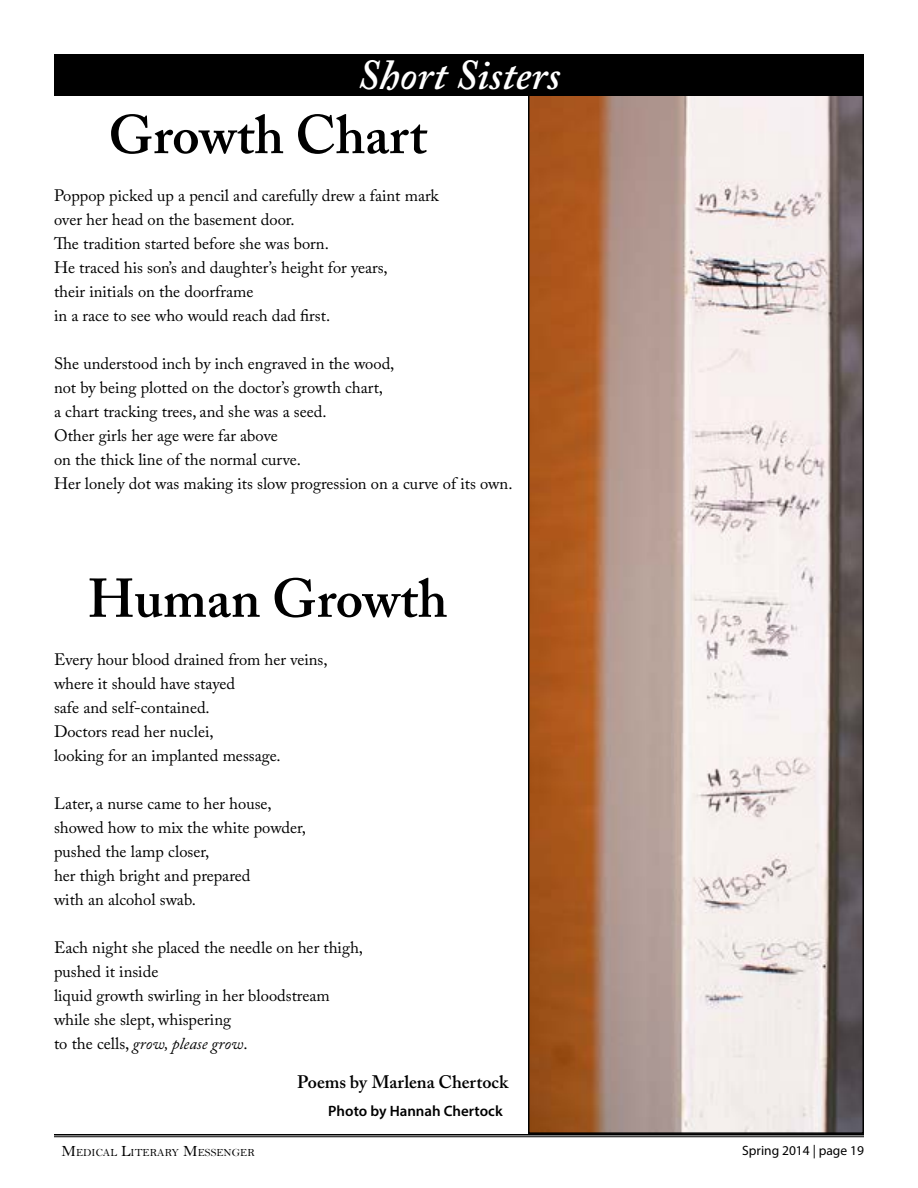
<style>
.page{position:relative;width:918px;height:1188px;background:#fff}
.page>*{position:absolute;margin:0;border:0;box-sizing:border-box;transform-origin:0 0}
.t1{font:600 54px "Adobe Caslon Pro";color:#000}
.t2{font:italic 600 42.45px "Adobe Caslon Pro";color:#fff}
.t3{font:600 18px "Adobe Caslon Pro";color:#000}
.t4{font:16.5px/24px "Adobe Caslon Pro";color:#000}
.t5{font:600 15px "Myriad Pro";color:#000}
.t6{font:13.5px "Myriad Pro";color:#000}
.t7{font:10.95px "Bell";color:#000}
.s1{font-style:italic}
.s2{font-size:15.6px}
</style>
<div class="page">
<hr style="left:54px;top:1134px;width:810px;height:2px;background:#000">
<hr style="left:54px;top:1136px;width:810px;height:1px;background:#000">
<img style="left:531px;top:96px;width:330px;height:1035px">
<div style="left:528px;top:83px;width:336px;height:1051px;border:2px solid #000"></div>
<div style="left:54px;top:54px;width:810px;height:42px;background:#000"></div>
<h2 class="t2" style="left:358px;top:49px;width:204px">Short Sisters</h2>
<h1 class="t1" style="left:108px;top:103px;width:320px">Growth Chart</h1>
<p class="t4" style="left:54px;top:183px;width:386px">Poppop picked up a pencil and carefully drew a faint mark over her head on the basement door.<br>The tradition started before she was born.<br>He traced his son’s and daughter’s height for years,<br>their initials on the doorframe<br>in a race to see who would reach dad first.</p>
<p class="t4" style="left:54px;top:351px;width:460px">She understood inch by inch engraved in the wood,<br>not by being plotted on the doctor’s growth chart,<br>a chart tracking trees, and she was a seed.<br>Other girls her age were far above<br>on the thick line of the normal curve.<br>Her lonely dot was making its slow progression on a curve of its own.</p>
<h1 class="t1" style="left:88px;top:567px;width:361px">Human Growth</h1>
<p class="t4" style="left:54px;top:647px;width:275px">Every hour blood drained from her veins, where it should have stayed<br>safe and self-contained.<br>Doctors read her nuclei,<br>looking for an implanted message.</p>
<p class="t4" style="left:54px;top:791px;width:254px">Later, a nurse came to her house, showed how to mix the white powder, pushed the lamp closer,<br>her thigh bright and prepared<br>with an alcohol swab.</p>
<p class="t4" style="left:54px;top:935px;width:311px">Each night she placed the needle on her thigh, pushed it inside<br>liquid growth swirling in her bloodstream while she slept, whispering<br>to the cells, <span class="s1">grow, please grow</span>.</p>
<p class="t3" style="left:297px;top:1071px;width:213px">Poems by Marlena Chertock</p>
<p class="t7" style="left:62px;top:1146px;width:195px"><span class="s2">M</span>EDICAL <span class="s2">L</span>ITERARY <span class="s2">M</span>ESSENGER</p>
<p class="t5" style="left:328px;top:1102px;width:176px">Photo by Hannah Chertock</p>
<p class="t6" style="left:742px;top:1143px;width:123px">Spring 2014 | page 19</p>
</div>
